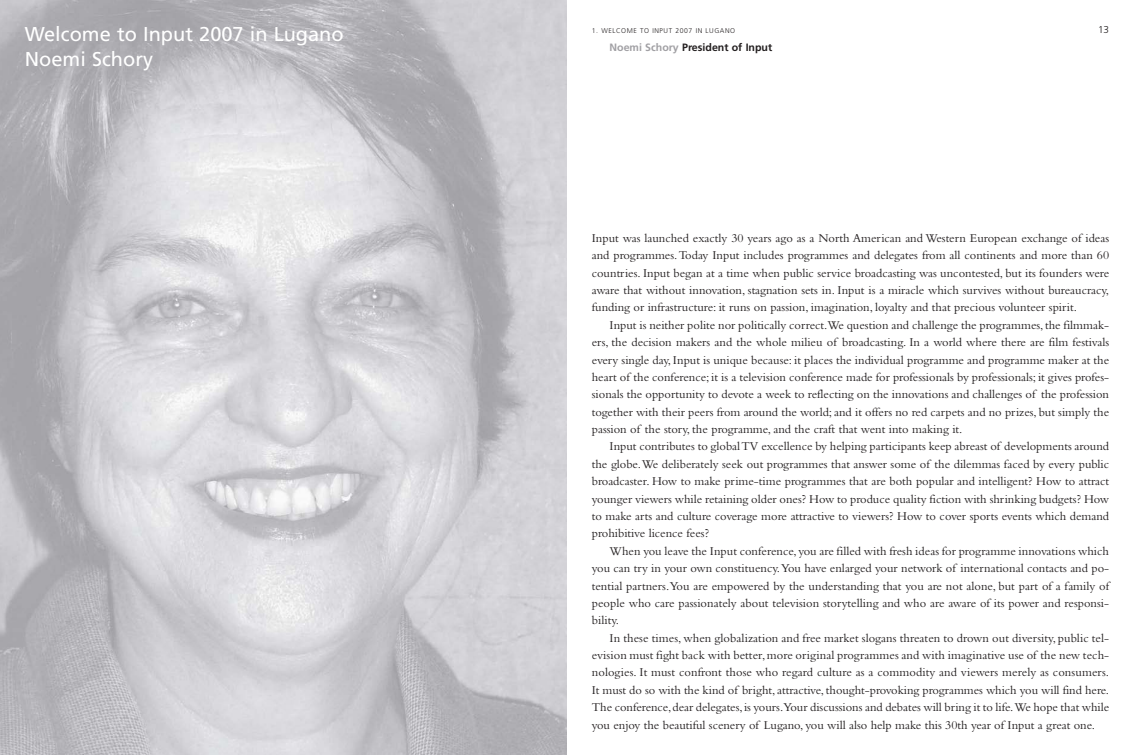
<style>
.page{position:relative;width:1134px;height:755px;background:#fff}
.page>*{position:absolute;margin:0;border:0;box-sizing:border-box;transform-origin:0 0}
.t1{font:20px/25px "Frutiger";color:#fff}
.t2{font:12.5px/17.4px "Bembo";color:#231f20;text-align:justify}
.t3{font:700 10.62px "Frutiger";color:#231f20}
.t4{font:300 10px "Frutiger";color:#231f20}
.t5{font:300 6.88px "Frutiger";letter-spacing:.085em;color:#231f20}
.s1{color:#a1a0a4}
</style>
<div class="page">
<img style="left:0;top:1px;width:567px;height:754px">
<h1 class="t1" style="left:25px;top:23px;width:320px">Welcome to Input 2007 in Lugano<br>Noemi Schory</h1>
<p class="t5" style="left:592px;top:28px;width:145px">1. WELCOME TO INPUT 2007 IN LUGANO</p>
<p class="t4" style="left:1098px;top:26px;width:13px">13</p>
<p class="t3" style="left:609px;top:43px;width:164px"><span class="s1">Noemi Schory</span> President of Input</p>
<p class="t2" style="left:592px;top:230px;width:519px">Input was launched exactly 30 years ago as a North American and Western European exchange of ideas and programmes.Today Input includes programmes and delegates from all continents and more than 60 countries. Input began at a time when public service broadcasting was uncontested, but its founders were aware that without innovation, stagnation sets in. Input is a miracle which survives without bureaucracy, funding or infrastructure: it runs on passion, imagination, loyalty and that precious volunteer spirit.</p>
<p class="t2" style="left:592px;top:317px;width:519px;text-indent:18px">Input is neither polite nor politically correct.We question and challenge the programmes,the filmmak&shy;ers, the decision makers and the whole milieu of broadcasting. In a world where there are film festivals every single day, Input is unique because: it places the individual programme and programme maker at the heart of the conference; it is a television conference made for professionals by professionals; it gives profes&shy;sionals the opportunity to devote a week to reflecting on the innovations and challenges of the profession together with their peers from around the world; and it offers no red carpets and no prizes, but simply the passion of the story, the programme, and the craft that went into making it.</p>
<p class="t2" style="left:592px;top:439px;width:519px;text-indent:18px">Input contributes to global TV excellence by helping participants keep abreast of developments around the globe.We deliberately seek out programmes that answer some of the dilemmas faced by every public broadcaster. How to make prime-time programmes that are both popular and intelligent? How to attract younger viewers while retaining older ones? How to produce quality fiction with shrinking budgets? How to make arts and culture coverage more attractive to viewers? How to cover sports events which demand prohibitive licence fees?</p>
<p class="t2" style="left:592px;top:543px;width:519px;text-indent:18px">When you leave the Input conference,you are filled with fresh ideas for programme innovations which you can try in your own constituency.You have enlarged your network of international contacts and po&shy;tential partners.You are empowered by the understanding that you are not alone, but part of a family of people who care passionately about television storytelling and who are aware of its power and responsi&shy;bility.</p>
<p class="t2" style="left:592px;top:630px;width:519px;text-indent:18px">In these times, when globalization and free market slogans threaten to drown out diversity, public tel&shy;evision must fight back with better,more original programmes and with imaginative use of the new tech&shy;nologies. It must confront those who regard culture as a commodity and viewers merely as consumers.<br>It must do so with the kind of bright, attractive, thought-provoking programmes which you will find here.<br>The conference,dear delegates,is yours.Your discussions and debates will bring it to life.We hope that while you enjoy the beautiful scenery of Lugano, you will also help make this 30th year of Input a great one.</p>
</div>
